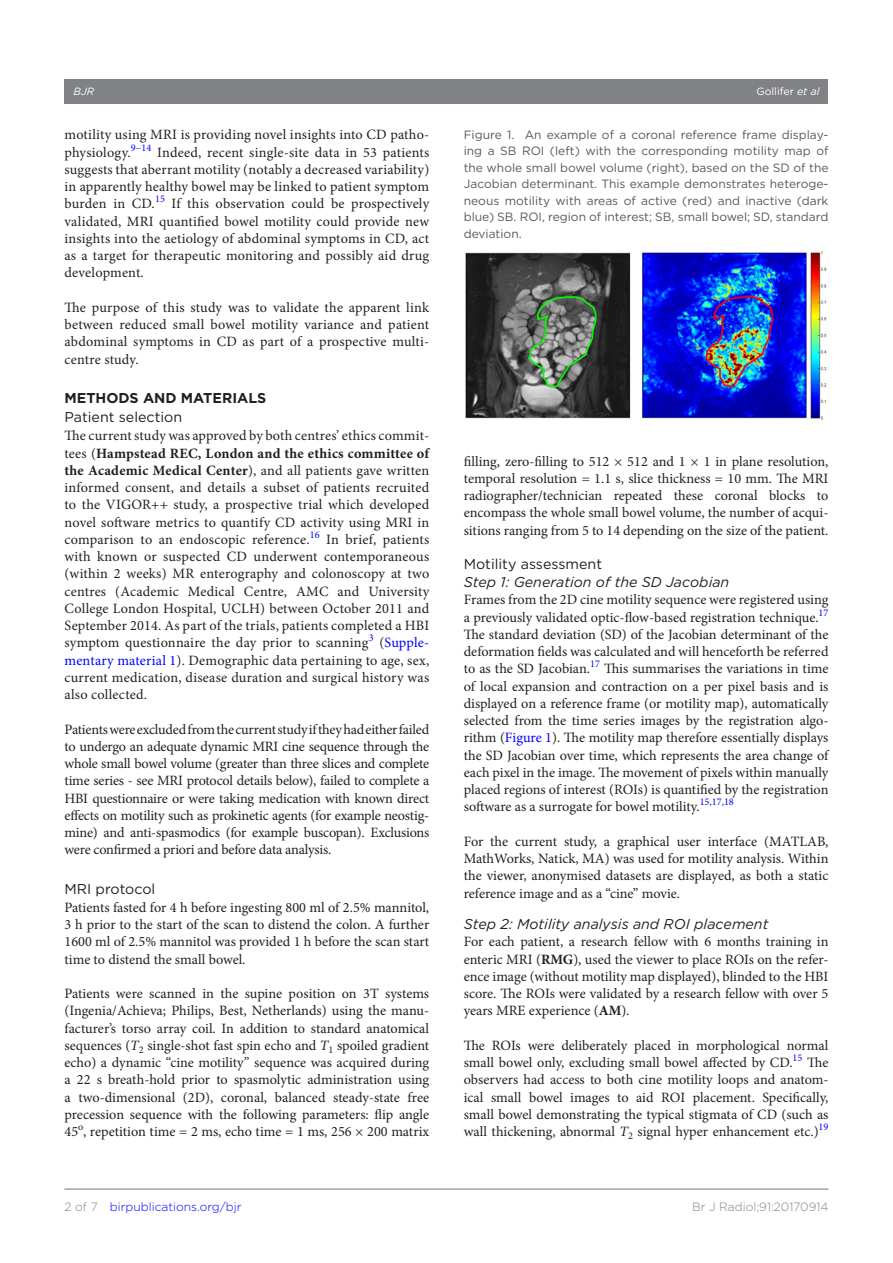
<style>
.page{position:relative;width:893px;height:1263px;background:#fff}
.page>*{position:absolute;margin:0;border:0;box-sizing:border-box;transform-origin:0 0}
.t1{font:14.25px/17.2px "Minion Pro";color:#231f20;text-align:justify}
.t2{font:italic 14.25px "Gotham";color:#231f20}
.t3{font:14.25px "Gotham";color:#231f20}
.t4{font:700 14.25px "Gotham";color:#231f20}
.t5{font:12px/16.5px "Gotham";color:#57585a;text-align:justify}
.t6{font:300 12px "Gotham";color:#00f}
.t7{font:300 12px "Gotham";color:#808285}
.t8{font:10.5px "Gotham";color:#fff}
.t9{font:italic 10.5px "Gotham";color:#fff}
.s1{font-style:italic}
.s2{font-weight:700}
.s3{color:#00f}
.s4{color:#808285}
</style>
<div class="page">
<hr style="left:64px;top:1188px;width:764px;height:2px;background:#808285">
<div style="left:64px;top:79px;width:764px;height:24px;background:#808285"></div>
<img style="left:465px;top:252px;width:362px;height:168px">
<p class="t9" style="left:74px;top:85px;width:22px">BJR</p>
<p class="t8" style="left:756px;top:85px;width:65px">Gollifer <span class="s1">et al</span></p>
<p class="t1" style="left:64px;top:126px;width:366px">motility using MRI is providing novel insights into CD patho&shy;physiology.<sup>9–14</sup> Indeed, recent single-site data in 53 patients suggests that aberrant motility (notably a decreased variability) in apparently healthy bowel may be linked to patient symptom burden in CD.<sup>15</sup> If this observation could be prospectively validated, MRI quantified bowel motility could provide new insights into the aetiology of abdominal symptoms in CD, act as a target for therapeutic monitoring and possibly aid drug development.</p>
<p class="t1" style="left:65px;top:299px;width:366px">The purpose of this study was to validate the apparent link between reduced small bowel motility variance and patient abdominal symptoms in CD as part of a prospective multi&shy;centre study.</p>
<p class="t4" style="left:65px;top:388px;width:203px">METHODS AND MATERIALS</p>
<p class="t3" style="left:65px;top:408px;width:119px">Patient selection</p>
<p class="t1" style="left:64px;top:427px;width:366px">The current study was approved by both centres’ ethics commit&shy;tees (<span class="s2">Hampstead REC, London and the ethics committee of the Academic Medical Center</span>), and all patients gave written informed consent, and details a subset of patients recruited to the VIGOR++ study, a prospective trial which developed novel software metrics to quantify CD activity using MRI in comparison to an endoscopic reference.<sup>16</sup> In brief, patients with known or suspected CD underwent contemporaneous (within 2 weeks) MR enterography and colonoscopy at two centres (Academic Medical Centre, AMC and University College London Hospital, UCLH) between October 2011 and September 2014. As part of the trials, patients completed a HBI symptom questionnaire the day prior to scanning<sup>3</sup> (<span class="s3">Supple&shy;mentary material 1</span>). Demographic data pertaining to age, sex, current medication, disease duration and surgical history was also collected.</p>
<p class="t1" style="left:65px;top:720px;width:366px">Patients were excluded from the current study if they had either failed to undergo an adequate dynamic MRI cine sequence through the whole small bowel volume (greater than three slices and complete time series - see MRI protocol details below), failed to complete a HBI questionnaire or were taking medication with known direct effects on motility such as prokinetic agents (for example neostig&shy;mine) and anti-spasmodics (for example buscopan). Exclusions were confirmed a priori and before data analysis.</p>
<p class="t3" style="left:65px;top:880px;width:92px">MRI protocol</p>
<p class="t1" style="left:65px;top:899px;width:366px">Patients fasted for 4 h before ingesting 800 ml of 2.5% mannitol, 3 h prior to the start of the scan to distend the colon. A further 1600 ml of 2.5% mannitol was provided 1 h before the scan start time to distend the small bowel.</p>
<p class="t1" style="left:65px;top:985px;width:366px">Patients were scanned in the supine position on 3T systems (Ingenia/Achieva; Philips, Best, Netherlands) using the manu&shy;facturer’s torso array coil. In addition to standard anatomical sequences (<span class="s1">T</span><sub>2</sub> single-shot fast spin echo and <span class="s1">T</span><sub>1</sub> spoiled gradient echo) a dynamic “cine motility” sequence was acquired during a 22 s breath-hold prior to spasmolytic administration using a two-dimensional (2D), coronal, balanced steady-state free precession sequence with the following parameters: flip angle 45<sup>o</sup>, repetition time = 2 ms, echo time = 1 ms, 256 × 200 matrix</p>
<p class="t5" style="left:464px;top:126px;width:366px">Figure 1. An example of a coronal reference frame display&shy;ing a SB ROI (left) with the corresponding motility map of the whole small bowel volume (right), based on the SD of the Jacobian determinant. This example demonstrates heteroge&shy;neous motility with areas of active (red) and inactive (dark blue) SB. ROI, region of interest; SB, small bowel; SD, standard deviation.</p>
<p class="t1" style="left:464px;top:452px;width:366px">filling, zero-filling to 512 × 512 and 1 × 1 in plane resolution, temporal resolution = 1.1 s, slice thickness = 10 mm. The MRI radiographer/technician repeated these coronal blocks to encompass the whole small bowel volume, the number of acqui&shy;sitions ranging from 5 to 14 depending on the size of the patient.</p>
<p class="t3" style="left:464px;top:555px;width:140px">Motility assessment</p>
<p class="t2" style="left:464px;top:574px;width:267px">Step 1: Generation of the SD Jacobian</p>
<p class="t1" style="left:464px;top:591px;width:366px">Frames from the 2D cine motility sequence were registered using a previously validated optic-flow-based registration technique.<sup>17<br></sup>The standard deviation (SD) of the Jacobian determinant of the deformation fields was calculated and will henceforth be referred to as the SD Jacobian.<sup>17</sup> This summarises the variations in time of local expansion and contraction on a per pixel basis and is displayed on a reference frame (or motility map), automatically selected from the time series images by the registration algo&shy;rithm (<span class="s3">Figure 1</span>). The motility map therefore essentially displays the SD Jacobian over time, which represents the area change of each pixel in the image. The movement of pixels within manually placed regions of interest (ROIs) is quantified by the registration software as a surrogate for bowel motility.<sup>15,17,18</sup></p>
<p class="t1" style="left:464px;top:833px;width:366px">For the current study, a graphical user interface (MATLAB, MathWorks, Natick, MA) was used for motility analysis. Within the viewer, anonymised datasets are displayed, as both a static reference image and as a “cine” movie.</p>
<p class="t2" style="left:464px;top:916px;width:306px">Step 2: Motility analysis and ROI placement</p>
<p class="t1" style="left:464px;top:933px;width:366px">For each patient, a research fellow with 6 months training in enteric MRI (<span class="s2">RMG</span>), used the viewer to place ROIs on the refer&shy;ence image (without motility map displayed), blinded to the HBI score. The ROIs were validated by a research fellow with over 5 years MRE experience (<span class="s2">AM</span>).</p>
<p class="t1" style="left:464px;top:1037px;width:366px">The ROIs were deliberately placed in morphological normal small bowel only, excluding small bowel affected by CD.<sup>15</sup> The observers had access to both cine motility loops and anatom&shy;ical small bowel images to aid ROI placement. Specifically, small bowel demonstrating the typical stigmata of CD (such as wall thickening, abnormal <span class="s1">T</span><sub>2</sub> signal hyper enhancement etc.)<sup>19</sup></p>
<p class="t6" style="left:64px;top:1199px;width:179px"><span class="s4">2 of 7</span> birpublications.org/bjr</p>
<p class="t7" style="left:692px;top:1199px;width:138px">Br J Radiol;91:20170914</p>
</div>
